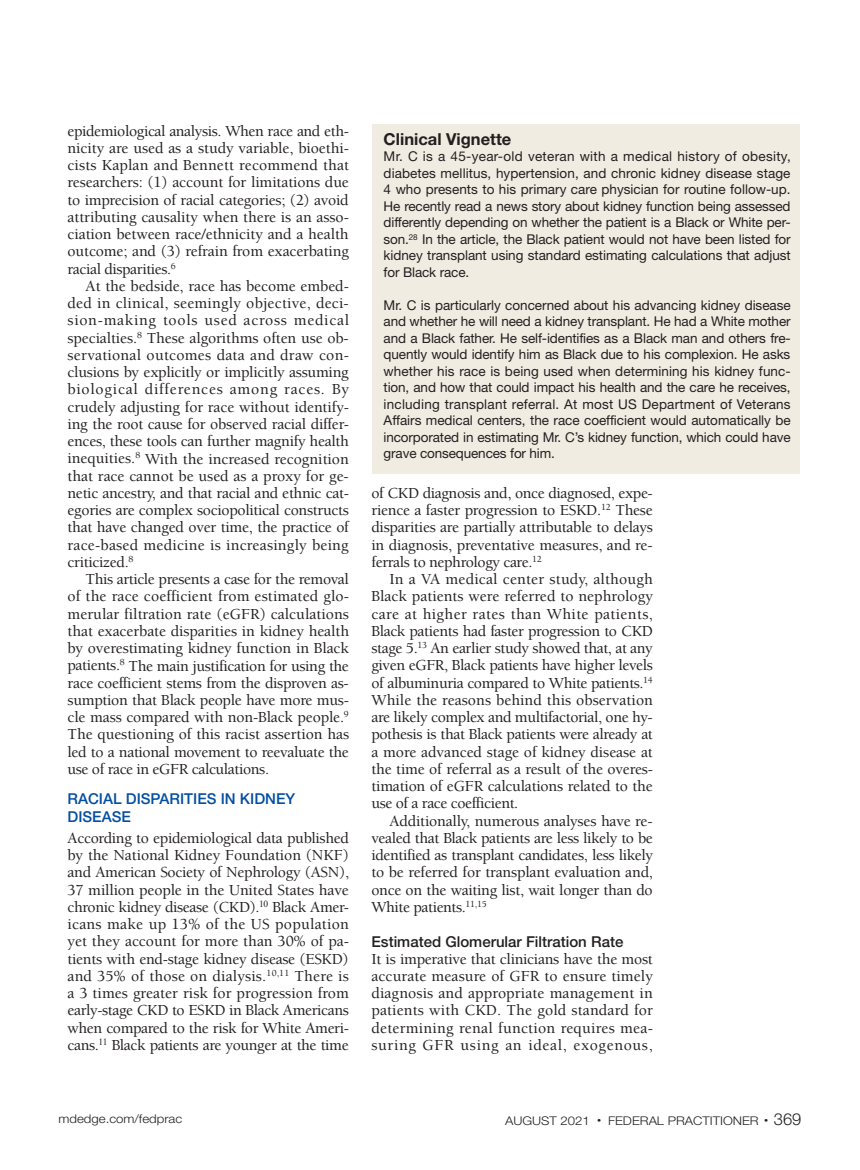
<style>
.page{position:relative;width:860px;height:1170px;background:#fff}
.page>*{position:absolute;margin:0;border:0;box-sizing:border-box;transform-origin:0 0}
.t1{font:700 16.5px "Helvetica Neue LT Std";color:#231f20}
.t2{font:500 15.75px/17.2px "Berkeley Std";letter-spacing:-.02em;color:#231f20;text-align:justify}
.t3{font:500 15px "Helvetica Neue LT Std";color:#231f20}
.t4{font:500 15px/18px "Helvetica Neue LT Std";color:#034ea2}
.t5{font:13.5px/16.5px "Helvetica Neue LT Std";letter-spacing:-.01em;color:#231f20;text-align:justify}
.t6{font:300 12px "Helvetica Neue LT Std";color:#231f20;scale:1.1 1}
.s1{font-size:16.5px}
</style>
<div class="page">
<div style="left:372px;top:124px;width:427px;height:349px;background:#f0ece2"></div>
<p class="t2" style="left:68px;top:122px;width:283px">epidemiological analysis. When race and eth&shy;nicity are used as a study variable, bioethi&shy;cists Kaplan and Bennett recommend that researchers: (1) account for limitations due to imprecision of racial categories; (2) avoid attributing causality when there is an asso&shy;ciation between race/ethnicity and a health outcome; and (3) refrain from exacerbating racial disparities.<sup>6</sup></p>
<p class="t2" style="left:67px;top:278px;width:283px;text-indent:18px">At the bedside, race has become embed&shy;ded in clinical, seemingly objective, deci&shy;sion-making tools used across medical specialties.<sup>8</sup> These algorithms often use ob&shy;servational outcomes data and draw con&shy;clusions by explicitly or implicitly assuming biological differences among races. By crudely adjusting for race without identify&shy;ing the root cause for observed racial differ&shy;ences, these tools can further magnify health inequities.<sup>8</sup> With the increased recognition that race cannot be used as a proxy for ge&shy;netic ancestry, and that racial and ethnic cat&shy;egories are complex sociopolitical constructs that have changed over time, the practice of race-based medicine is increasingly being criticized.<sup>8</sup></p>
<p class="t2" style="left:67px;top:571px;width:283px;text-indent:18px">This article presents a case for the removal of the race coefficient from estimated glo&shy;merular filtration rate (eGFR) calculations that exacerbate disparities in kidney health by overestimating kidney function in Black patients.<sup>8</sup> The main justification for using the race coefficient stems from the disproven as&shy;sumption that Black people have more mus&shy;cle mass compared with non-Black people.<sup>9<br></sup>The questioning of this racist assertion has led to a national movement to reevaluate the use of race in eGFR calculations.</p>
<p class="t4" style="left:68px;top:790px;width:229px">RACIAL DISPARITIES IN KIDNEY<br>DISEASE</p>
<p class="t2" style="left:67px;top:830px;width:283px">According to epidemiological data published by the National Kidney Foundation (NKF) and American Society of Nephrology (ASN), 37 million people in the United States have chronic kidney disease (CKD).<sup>10</sup> Black Amer&shy;icans make up 13% of the US population yet they account for more than 30% of pa&shy;tients with end-stage kidney disease (ESKD) and 35% of those on dialysis.<sup>10,11</sup> There is a 3 times greater risk for progression from early-stage CKD to ESKD in Black Americans when compared to the risk for White Ameri&shy;cans.<sup>11</sup> Black patients are younger at the time</p>
<p class="t1" style="left:383px;top:129px;width:129px">Clinical Vignette</p>
<p class="t5" style="left:383px;top:148px;width:408px">Mr. C is a 45-year-old veteran with a medical history of obesity, diabetes mellitus, hypertension, and chronic kidney disease stage 4 who presents to his primary care physician for routine follow-up.<br>He recently read a news story about kidney function being assessed differently depending on whether the patient is a Black or White per&shy;son.<sup>28</sup> In the article, the Black patient would not have been listed for kidney transplant using standard estimating calculations that adjust for Black race.</p>
<p class="t5" style="left:383px;top:297px;width:408px">Mr. C is particularly concerned about his advancing kidney disease and whether he will need a kidney transplant. He had a White mother and a Black father. He self-identifies as a Black man and others fre&shy;quently would identify him as Black due to his complexion. He asks whether his race is being used when determining his kidney func&shy;tion, and how that could impact his health and the care he receives, including transplant referral. At most US Department of Veterans Affairs medical centers, the race coefficient would automatically be incorporated in estimating Mr. C’s kidney function, which could have grave consequences for him.</p>
<p class="t2" style="left:371px;top:485px;width:283px">of CKD diagnosis and, once diagnosed, expe&shy;rience a faster progression to ESKD.<sup>12</sup> These disparities are partially attributable to delays in diagnosis, preventative measures, and re&shy;ferrals to nephrology care.<sup>12</sup></p>
<p class="t2" style="left:371px;top:571px;width:283px;text-indent:18px">In a VA medical center study, although Black patients were referred to nephrology care at higher rates than White patients, Black patients had faster progression to CKD stage 5.<sup>13</sup> An earlier study showed that, at any given eGFR, Black patients have higher levels of albuminuria compared to White patients.<sup>14<br></sup>While the reasons behind this observation are likely complex and multifactorial, one hy&shy;pothesis is that Black patients were already at a more advanced stage of kidney disease at the time of referral as a result of the overes&shy;timation of eGFR calculations related to the use of a race coefficient.</p>
<p class="t2" style="left:371px;top:812px;width:283px;text-indent:18px">Additionally, numerous analyses have re&shy;vealed that Black patients are less likely to be identified as transplant candidates, less likely to be referred for transplant evaluation and, once on the waiting list, wait longer than do White patients.<sup>11,15</sup></p>
<p class="t3" style="left:371px;top:932px;width:253px">Estimated Glomerular Filtration Rate</p>
<p class="t2" style="left:371px;top:950px;width:283px">It is imperative that clinicians have the most accurate measure of GFR to ensure timely diagnosis and appropriate management in patients with CKD. The gold standard for determining renal function requires mea&shy;suring GFR using an ideal, exogenous,</p>
<p class="t6" style="left:58px;top:1111px;width:114px">mdedge.com/fedprac</p>
<p class="t6" style="left:505px;top:1113px;width:271px">AUGUST 2021 <sup>•</sup> FEDERAL PRACTITIONER <sup>•</sup> <span class="s1">369</span></p>
</div>
